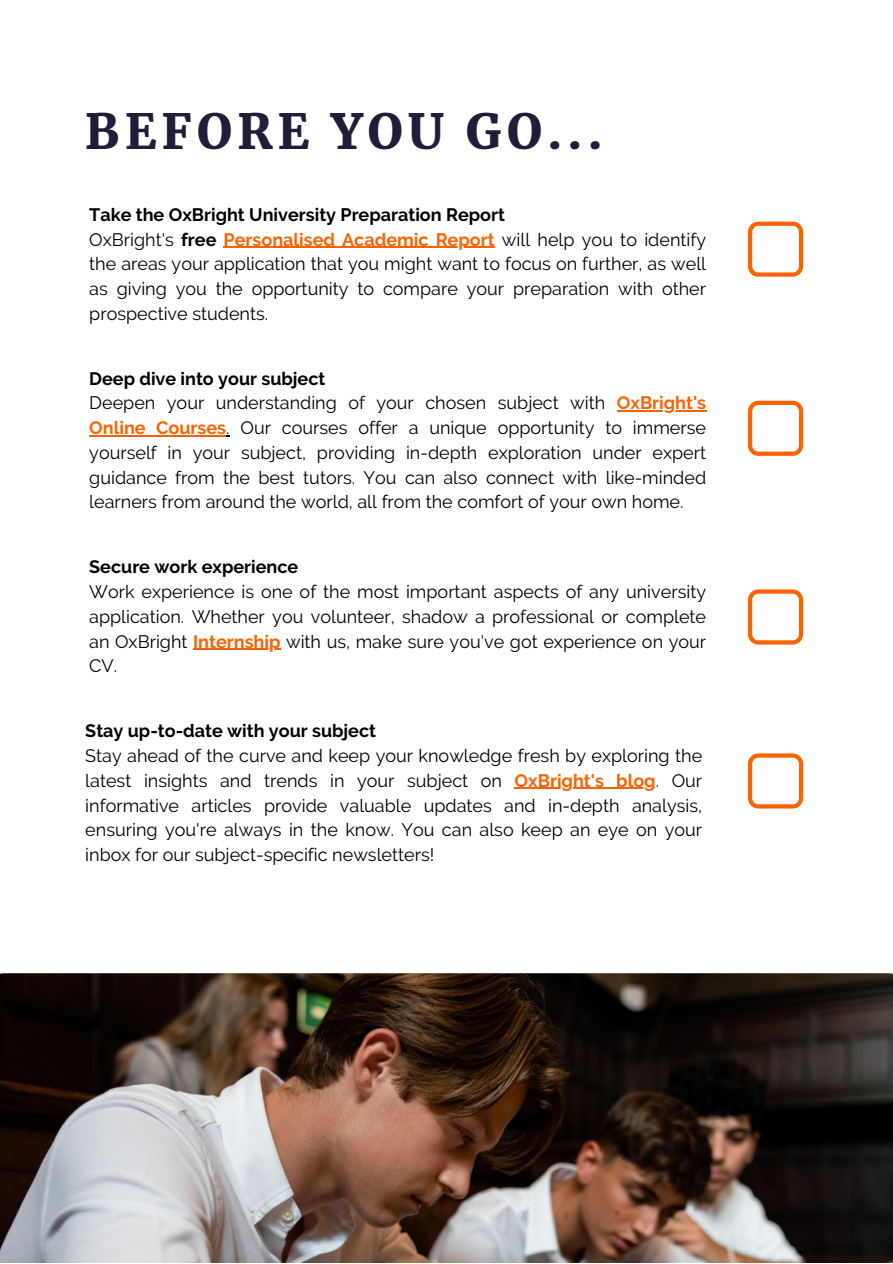
<style>
.page{position:relative;width:893px;height:1264px;background:#fff}
.page>*{position:absolute;margin:0;border:0;box-sizing:border-box;transform-origin:0 0}
.t1{font:900 48px "Merriweather";letter-spacing:.11em;color:#221c3b}
.t2{font:18px/24.8px "Raleway";color:#000;text-align:justify}
.t3{font:700 18px "Raleway";color:#000}
.s1{font-weight:700}
.s2{font-weight:700;color:#fb6302}
</style>
<div class="page">
<img style="left:0;top:973px;width:892px;height:289px">
<svg style="left:748px;top:221px;width:55px;height:56px"></svg>
<svg style="left:748px;top:401px;width:55px;height:55px"></svg>
<svg style="left:748px;top:589px;width:55px;height:55px"></svg>
<svg style="left:748px;top:753px;width:55px;height:55px"></svg>
<hr style="left:223px;top:247px;width:271px;height:1px;background:#fb6302">
<hr style="left:193px;top:648px;width:87px;height:1px;background:#fb6302">
<hr style="left:616px;top:410px;width:90px;height:1px;background:#fb6302">
<hr style="left:89px;top:435px;width:137px;height:1px;background:#fb6302">
<hr style="left:514px;top:788px;width:141px;height:1px;background:#fb6302">
<p class="t1" style="left:85px;top:101px;width:519px">BEFORE YOU GO...</p>
<p class="t3" style="left:89px;top:204px;width:417px">Take the OxBright University Preparation Report</p>
<p class="t2" style="left:89px;top:227px;width:618px">OxBright's <span class="s1">free</span> <span class="s2">Personalised Academic Report</span> will help you to identify the areas your application that you might want to focus on further, as well as giving you the opportunity to compare your preparation with other prospective students.</p>
<p class="t3" style="left:89px;top:368px;width:238px">Deep dive into your subject</p>
<p class="t2" style="left:89px;top:390px;width:618px">Deepen your understanding of your chosen subject with <span class="s2">OxBright's Online Courses</span>. Our courses offer a unique opportunity to immerse yourself in your subject, providing in-depth exploration under expert guidance from the best tutors. You can also connect with like-minded learners from around the world, all from the comfort of your own home.</p>
<p class="t3" style="left:89px;top:556px;width:211px">Secure work experience</p>
<p class="t2" style="left:89px;top:579px;width:618px">Work experience is one of the most important aspects of any university application. Whether you volunteer, shadow a professional or complete an OxBright <span class="s2">Internship</span> with us, make sure you've got experience on your CV.</p>
<p class="t3" style="left:85px;top:720px;width:292px">Stay up-to-date with your subject</p>
<p class="t2" style="left:85px;top:743px;width:618px">Stay ahead of the curve and keep your knowledge fresh by exploring the latest insights and trends in your subject on <span class="s2">OxBright's blog</span>. Our informative articles provide valuable updates and in-depth analysis, ensuring you're always in the know. You can also keep an eye on your inbox for our subject-specific newsletters!</p>
</div>
